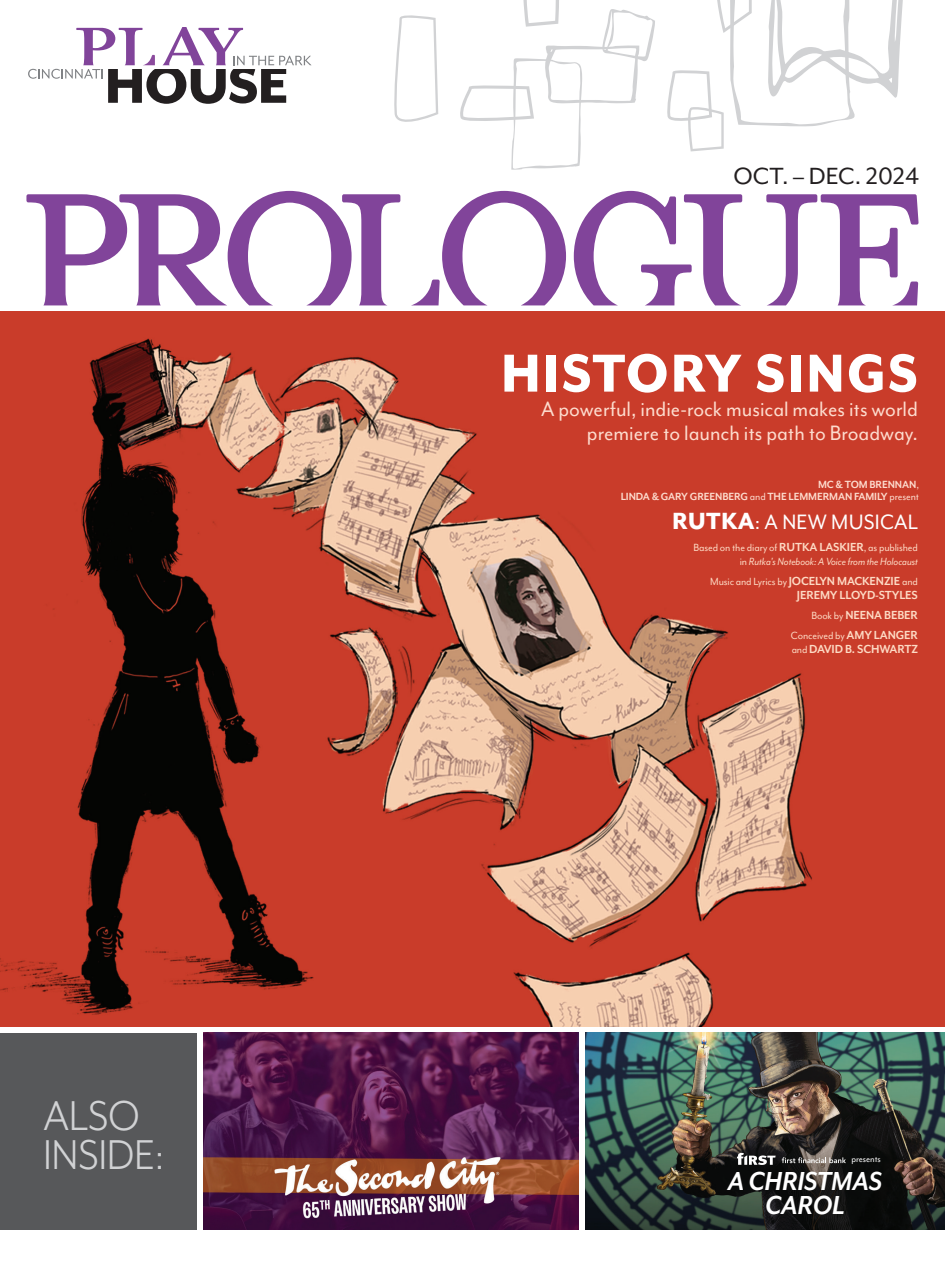
<style>
.page{position:relative;width:945px;height:1269px;background:#fff}
.page>*{position:absolute;margin:0;border:0;box-sizing:border-box;transform-origin:0 0}
.t1{font:800 61.5px "Mr Eaves Mod OT";letter-spacing:.03em;color:#fff;scale:.95 1}
.t2{font:48px/39px "Mr Eaves Mod OT";letter-spacing:-.01em;color:#d1d2d4;scale:.95 1}
.t3{font:italic 700 30px/24px "Mr Eaves Mod OT";letter-spacing:-.01em;color:#fff;text-align:center;scale:.95 1}
.t4{font:27px "Mr Eaves Mod OT";color:#231f20}
.t5{font:24px/24px "Mr Eaves Mod OT";color:#fddcce;text-align:right;scale:.95 1}
.t6{font:24px "Mr Eaves Mod OT";letter-spacing:.01em;color:#fff;scale:.95 1}
.t7{font:700 13.5px/20.2px "Mr Eaves Mod OT";letter-spacing:-.01em;color:#fddac4;text-align:right;scale:.95 1}
.t8{font:italic 12px/13.5px "Mr Eaves Mod OT";letter-spacing:-.01em;color:#fddac4;text-align:right;scale:.95 1}
.t9{font:700 12px/12px "Mr Eaves Mod OT";letter-spacing:-.01em;color:#fddcce;text-align:right;scale:.95 1}
.t10{font:12px "Mr Eaves Mod OT";letter-spacing:-.01em;color:#fddac4;scale:.95 1}
.t11{font:10.5px "Mr Eaves Mod OT";letter-spacing:-.01em;color:#fff;scale:.95 1}
.s1{font-weight:400}
.s2{font-weight:800;font-size:27px}
.s3{font-style:normal}
.s4{font-weight:700;font-style:normal;font-size:13.5px}
.s5{font-weight:700;font-size:13.5px}
.s6{font-weight:400;font-size:12px}
</style>
<div class="page">
<div style="left:0;top:311px;width:945px;height:716px;background:#c93c2a"></div>
<img style="left:0;top:338px;width:812px;height:689px">
<svg style="left:766px;top:194px;width:153px;height:111px"></svg>
<svg style="left:574px;top:191px;width:168px;height:114px"></svg>
<svg style="left:412px;top:191px;width:154px;height:114px"></svg>
<svg style="left:26px;top:191px;width:374px;height:114px"></svg>
<svg style="left:28px;top:27px;width:284px;height:77px"></svg>
<svg style="left:667px;top:0;width:236px;height:151px"></svg>
<svg style="left:460px;top:0;width:195px;height:170px"></svg>
<svg style="left:394px;top:15px;width:44px;height:107px"></svg>
<img style="left:204px;top:1033px;width:375px;height:196px">
<img style="left:585px;top:1033px;width:360px;height:196px">
<div style="left:0;top:1033px;width:197px;height:196px;background:#57585a"></div>
<svg style="left:737px;top:1153px;width:39px;height:12px"></svg>
<svg style="left:782px;top:1157px;width:64px;height:6px"></svg>
<h2 class="t2" style="left:43px;top:1095px;width:129px">ALSO<br>INSIDE:</h2>
<h3 class="t4" style="left:734px;top:161px;width:187px">OCT. – DEC. 2024</h3>
<h1 class="t1" style="left:501px;top:338px;width:441px">HISTORY SINGS</h1>
<h3 class="t5" style="left:541px;top:396px;width:398px">A powerful, indie-rock musical makes its world premiere to launch its path to Broadway.</h3>
<p class="t9" style="left:621px;top:478px;width:316px">MC &amp; TOM BRENNAN<span class="s1">,<br></span>LINDA &amp; GARY GREENBERG <span class="s1">and</span> THE LEMMERMAN FAMILY <span class="s1">present</span></p>
<h3 class="t6" style="left:672px;top:509px;width:260px"><span class="s2">RUTKA</span>: A NEW MUSICAL</h3>
<p class="t8" style="left:694px;top:541px;width:238px"><span class="s3">Based on the diary of</span> <span class="s4">RUTKA LASKIER</span><span class="s3">, as published in</span> Rutka's Notebook: A Voice from the Holocaust</p>
<p class="t10" style="left:710px;top:575px;width:220px">Music and Lyrics by <span class="s5">JOCELYN MACKENZIE</span> and</p>
<p class="t7" style="left:797px;top:584px;width:129px">JEREMY LLOYD-STYLES<br><span class="s6">Book by</span> NEENA BEBER</p>
<p class="t10" style="left:791px;top:629px;width:135px">Conceived by <span class="s5">AMY LANGER</span></p>
<p class="t7" style="left:792px;top:638px;width:134px"><span class="s6">and</span> DAVID B. SCHWARTZ</p>
<p class="t11" style="left:852px;top:1154px;width:32px">presents</p>
<h3 class="t3" style="left:728px;top:1169px;width:164px">A CHRISTMAS<br>CAROL</h3>
</div>
